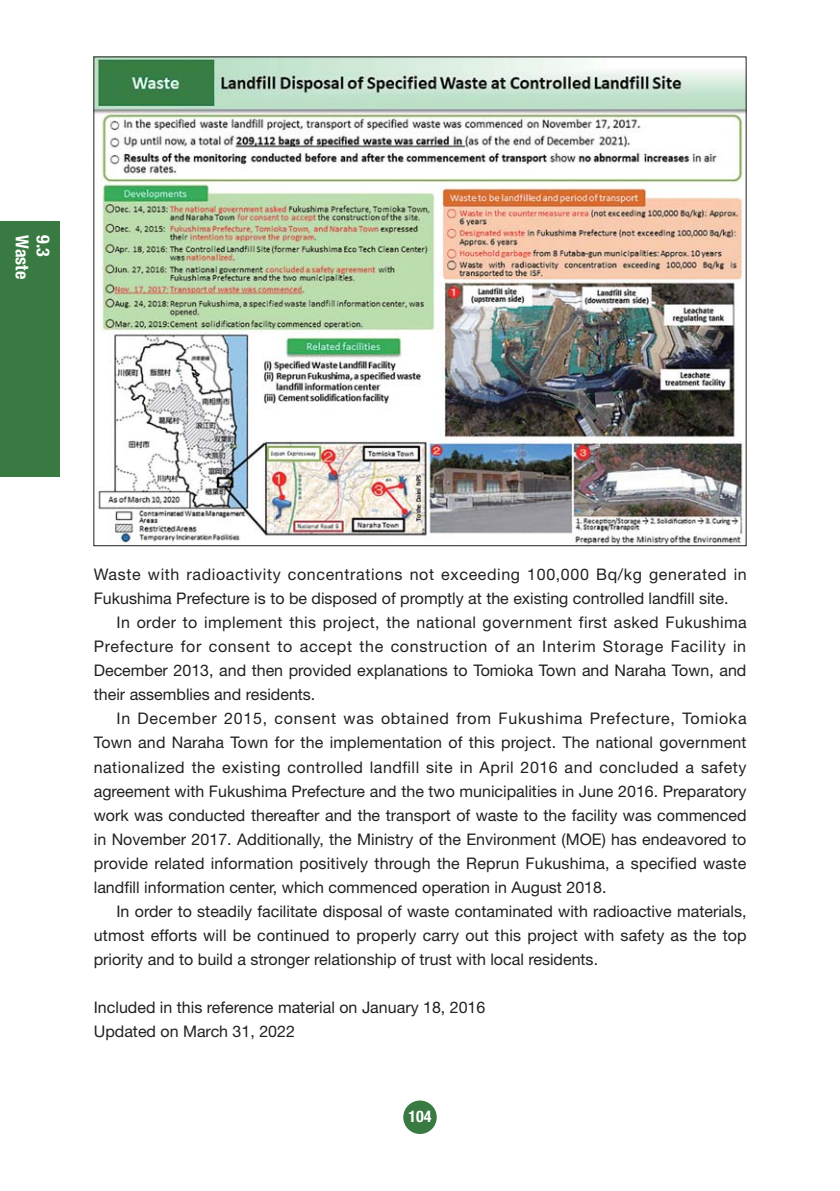
<style>
.page{position:relative;width:840px;height:1191px;background:#fff}
.page>*{position:absolute;margin:0;border:0;box-sizing:border-box;transform-origin:0 0}
.t1{font:700 condensed 18px "Helvetica Neue LT Std";color:#fff}
.t2{font:16px/24px "Helvetica Neue LT Std";color:#231f20;text-align:justify}
.t3{font:700 condensed 16px "Helvetica Neue LT Std";color:#fff}
</style>
<div class="page">
<div style="left:403px;top:1100px;width:33px;height:34px;background:#387a42;border-radius:50%"></div>
<img style="left:96px;top:59px;width:648px;height:485px">
<div style="left:0;top:221px;width:60px;height:255px;background:#387a42"></div>
<p class="t1" style="left:29px;top:235px;width:45px;rotate:90deg">Waste</p>
<p class="t1" style="left:49px;top:235px;width:23px;rotate:90deg">9.3</p>
<p class="t2" style="left:94px;top:564px;width:654px">Waste with radioactivity concentrations not exceeding 100,000 Bq/kg generated in<br>Fukushima Prefecture is to be disposed of promptly at the existing controlled landfill site.</p>
<p class="t2" style="left:94px;top:612px;width:654px;text-indent:23px">In order to implement this project, the national government first asked Fukushima Prefecture for consent to accept the construction of an Interim Storage Facility in December 2013, and then provided explanations to Tomioka Town and Naraha Town, and their assemblies and residents.</p>
<p class="t2" style="left:94px;top:708px;width:654px;text-indent:23px">In December 2015, consent was obtained from Fukushima Prefecture, Tomioka Town and Naraha Town for the implementation of this project. The national government nationalized the existing controlled landfill site in April 2016 and concluded a safety agreement with Fukushima Prefecture and the two municipalities in June 2016. Preparatory work was conducted thereafter and the transport of waste to the facility was commenced in November 2017. Additionally, the Ministry of the Environment (MOE) has endeavored to provide related information positively through the Reprun Fukushima, a specified waste landfill information center, which commenced operation in August 2018.</p>
<p class="t2" style="left:94px;top:900px;width:654px;text-indent:23px">In order to steadily facilitate disposal of waste contaminated with radioactive materials, utmost efforts will be continued to properly carry out this project with safety as the top priority and to build a stronger relationship of trust with local residents.</p>
<p class="t2" style="left:94px;top:996px;width:393px">Included in this reference material on January 18, 2016<br>Updated on March 31, 2022</p>
<p class="t3" style="left:408px;top:1110px;width:25px">104</p>
</div>
